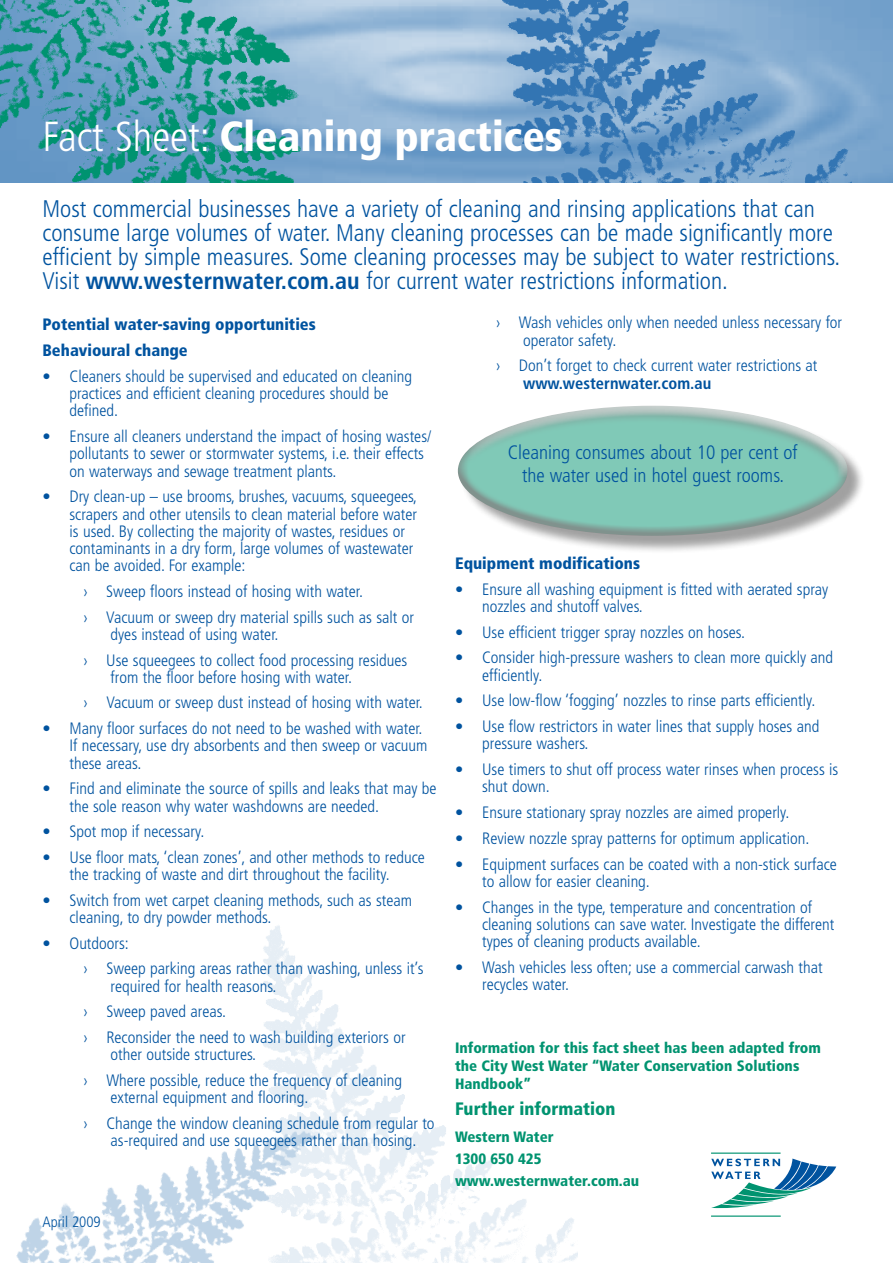
<style>
.page{position:relative;width:893px;height:1263px;background:#fff}
.page>*{position:absolute;margin:0;border:0;box-sizing:border-box;transform-origin:0 0}
.t1{font:900 condensed 42px "Frutiger";color:#fff}
.t2{font:300 condensed 24px/24px "Frutiger";color:#00539f}
.t3{font:300 condensed 19.5px/23.4px "Frutiger";color:#00539f;text-align:center}
.t4{font:900 condensed 18px "Frutiger";color:#009370}
.t5{font:300 condensed 16.5px/17.2px "Frutiger";color:#00539f}
.t6{font:900 condensed 16.5px/25.8px "Frutiger";color:#00539f}
.t7{font:700 condensed 16.5px "Frutiger";color:#00539f}
.t8{font:900 condensed 15px/18px "Frutiger";color:#009370}
.t9{font:300 condensed 15px "Frutiger";color:#00539f}
.s1{font-weight:300}
.s2{font-weight:700}
</style>
<div class="page">
<hr style="left:711px;top:1152px;width:70px;height:2px;background:#009370">
<hr style="left:711px;top:1215px;width:70px;height:2px;background:#009370">
<svg style="left:711px;top:1158px;width:125px;height:50px"></svg>
<img style="left:851px;top:0;width:42px;height:183px">
<img style="left:0;top:0;width:208px;height:183px">
<img style="left:208px;top:0;width:643px;height:183px">
<img style="left:263px;top:925px;width:315px;height:338px">
<img style="left:16px;top:968px;width:355px;height:295px">
<div style="left:460px;top:408px;width:406px;height:146px;background:#000;opacity:.75"></div>
<div style="left:458px;top:403px;width:391px;height:77px;background:#fff;opacity:.75"></div>
<div style="left:458px;top:450px;width:391px;height:86px;background:#000;opacity:.75"></div>
<h1 class="t1" style="left:43px;top:111px;width:522px"><span class="s1">Fact Sheet:</span> Cleaning practices</h1>
<p class="t2" style="left:43px;top:197px;width:799px">Most commercial businesses have a variety of cleaning and rinsing applications that can consume large volumes of water. Many cleaning processes can be made significantly more efficient by simple measures. Some cleaning processes may be subject to water restrictions.<br>Visit <span class="s2">www.westernwater.com.au</span> for current water restrictions information.</p>
<p class="t6" style="left:43px;top:312px;width:275px">Potential water-saving opportunities<br>Behavioural change</p>
<p class="t5" style="left:70px;top:368px;width:344px;text-indent:-27px">• Cleaners should be supervised and educated on cleaning practices and efficient cleaning procedures should be defined.</p>
<p class="t5" style="left:70px;top:428px;width:363px;text-indent:-27px">• Ensure all cleaners understand the impact of hosing wastes/ pollutants to sewer or stormwater systems, i.e. their effects on waterways and sewage treatment plants.</p>
<p class="t5" style="left:70px;top:488px;width:349px;text-indent:-27px">• Dry clean-up – use brooms, brushes, vacuums, squeegees, scrapers and other utensils to clean material before water is used. By collecting the majority of wastes, residues or contaminants in a dry form, large volumes of wastewater can be avoided. For example:</p>
<p class="t5" style="left:84px;top:579px;width:332px;line-height:25.7px">› Sweep floors instead of hosing with water.<br>› Vacuum or sweep dry material spills such as salt or</p>
<p class="t5" style="left:84px;top:622px;width:325px;line-height:25.7px;text-indent:27px">dyes instead of using water.<br>› Use squeegees to collect food processing residues</p>
<p class="t5" style="left:84px;top:664px;width:341px;line-height:25.7px;text-indent:27px">from the floor before hosing with water.<br>› Vacuum or sweep dust instead of hosing with water.</p>
<p class="t5" style="left:70px;top:720px;width:359px;text-indent:-27px">• Many floor surfaces do not need to be washed with water.<br>If necessary, use dry absorbents and then sweep or vacuum these areas.</p>
<p class="t5" style="left:70px;top:780px;width:368px;text-indent:-27px">• Find and eliminate the source of spills and leaks that may be the sole reason why water washdowns are needed.</p>
<p class="t5" style="left:43px;top:823px;width:163px">• Spot mop if necessary.</p>
<p class="t5" style="left:43px;top:849px;width:384px;text-align:center">• Use floor mats, ‘clean zones’, and other methods to reduce the tracking of waste and dirt throughout the facility.</p>
<p class="t5" style="left:70px;top:892px;width:344px;text-indent:-27px">• Switch from wet carpet cleaning methods, such as steam cleaning, to dry powder methods.</p>
<p class="t5" style="left:84px;top:930px;width:341px;line-height:25.7px;text-indent:-41px">• Outdoors:<br>› Sweep parking areas rather than washing, unless it’s</p>
<p class="t5" style="left:84px;top:973px;width:323px;line-height:25.7px;text-indent:27px">required for health reasons.<br>› Sweep paved areas.<br>› Reconsider the need to wash building exteriors or</p>
<p class="t5" style="left:84px;top:1042px;width:320px;line-height:25.7px;text-indent:27px">other outside structures.<br>› Where possible, reduce the frequency of cleaning</p>
<p class="t5" style="left:84px;top:1085px;width:352px;line-height:25.7px;text-indent:27px">external equipment and flooring.<br>› Change the window cleaning schedule from regular to</p>
<p class="t5" style="left:111px;top:1132px;width:307px">as-required and use squeegees rather than hosing.</p>
<p class="t5" style="left:523px;top:314px;width:321px;text-indent:-27px">› Wash vehicles only when needed unless necessary for operator safety.</p>
<p class="t5" style="left:496px;top:357px;width:323px">› Don’t forget to check current water restrictions at</p>
<p class="t7" style="left:523px;top:373px;width:190px">www.westernwater.com.au</p>
<p class="t3" style="left:508px;top:441px;width:291px">Cleaning consumes about 10 per cent of the water used in hotel guest rooms.</p>
<p class="t6" style="left:455px;top:550px;width:187px">Equipment modifications</p>
<p class="t5" style="left:482px;top:580px;width:347px;text-indent:-27px">• Ensure all washing equipment is fitted with aerated spray nozzles and shutoff valves.</p>
<p class="t5" style="left:455px;top:623px;width:292px">• Use efficient trigger spray nozzles on hoses.</p>
<p class="t5" style="left:482px;top:649px;width:353px;text-indent:-27px">• Consider high-pressure washers to clean more quickly and efficiently.</p>
<p class="t5" style="left:455px;top:692px;width:362px">• Use low-flow ‘fogging’ nozzles to rinse parts efficiently.</p>
<p class="t5" style="left:482px;top:718px;width:339px;text-indent:-27px">• Use flow restrictors in water lines that supply hoses and pressure washers.</p>
<p class="t5" style="left:482px;top:761px;width:358px;text-indent:-27px">• Use timers to shut off process water rinses when process is shut down.</p>
<p class="t5" style="left:455px;top:804px;width:336px">• Ensure stationary spray nozzles are aimed properly.</p>
<p class="t5" style="left:455px;top:830px;width:356px">• Review nozzle spray patterns for optimum application.</p>
<p class="t5" style="left:482px;top:855px;width:356px;text-indent:-27px">• Equipment surfaces can be coated with a non-stick surface to allow for easier cleaning.</p>
<p class="t5" style="left:482px;top:898px;width:354px;text-indent:-27px">• Changes in the type, temperature and concentration of cleaning solutions can save water. Investigate the different types of cleaning products available.</p>
<p class="t5" style="left:482px;top:959px;width:342px;text-indent:-27px">• Wash vehicles less often; use a commercial carwash that recycles water.</p>
<p class="t8" style="left:455px;top:1038px;width:368px">Information for this fact sheet has been adapted from the City West Water “Water Conservation Solutions<br>Handbook”</p>
<p class="t4" style="left:455px;top:1098px;width:162px">Further information</p>
<p class="t8" style="left:455px;top:1125px;width:186px;line-height:22.2px">Western Water<br>1300 650 425 www.westernwater.com.au</p>
<p class="t9" style="left:43px;top:1213px;width:60px">April 2009</p>
</div>
